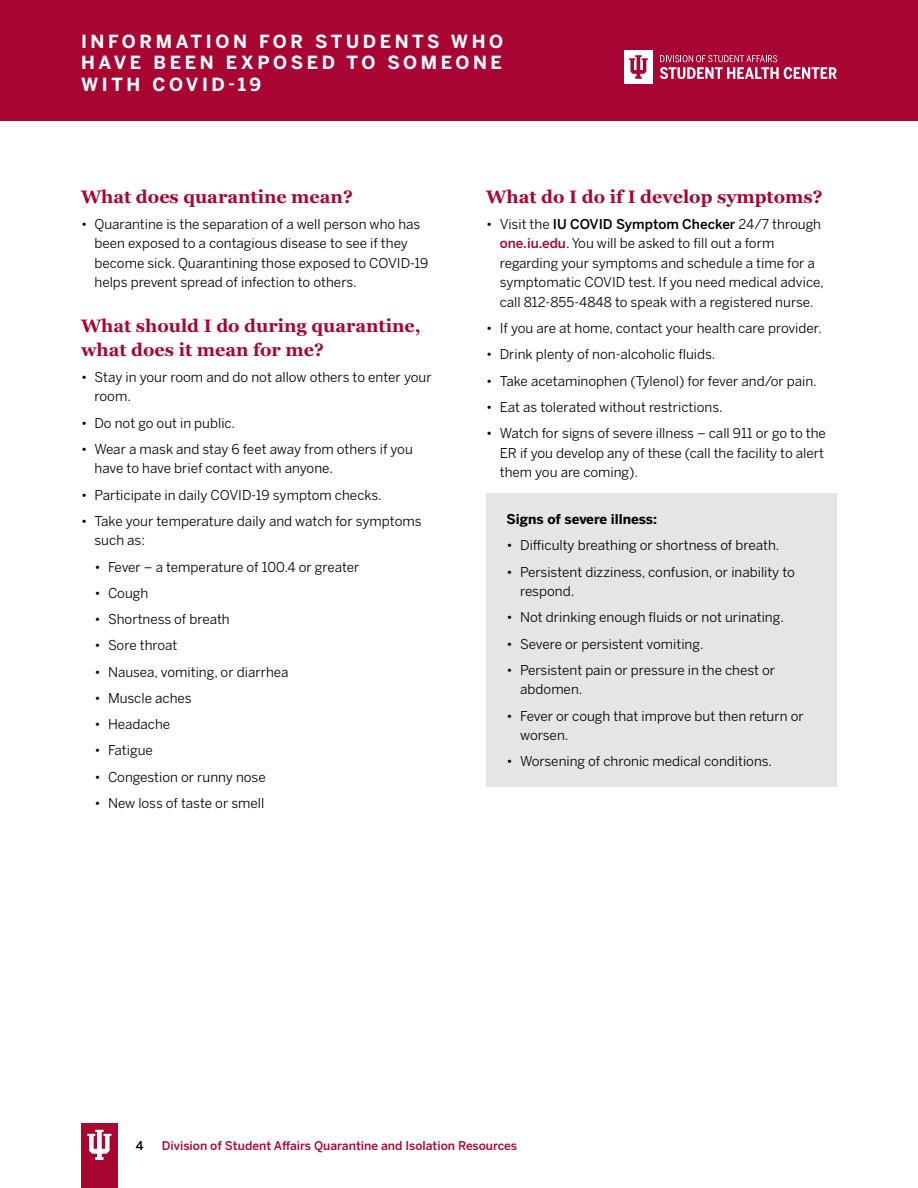
<style>
.page{position:relative;width:918px;height:1188px;background:#fff}
.page>*{position:absolute;margin:0;border:0;box-sizing:border-box;transform-origin:0 0}
.Headline_style__red{font:700 18px/24px "Georgia";color:#a90533}
.t1{font:700 18px/21.6px "Benton Sans";letter-spacing:.2em;color:#fff;text-align:justify}
.t2{font:13.5px/19.5px "Benton Sans";color:#000}
.t3{font:700 13.5px "Benton Sans";color:#000}
.t4{font:500 12px "Benton Sans";color:#a90533}
.t5{font:500 12px "Benton Sans";color:#000}
.s1{font-weight:500}
.s2{font-weight:500;color:#a90533}
</style>
<div class="page">
<div style="left:0;top:0;width:918px;height:122px;background:#a90533"></div>
<div style="left:81px;top:1124px;width:37px;height:64px;background:#a90533"></div>
<svg style="left:87px;top:1130px;width:24px;height:30px"></svg>
<div style="left:486px;top:493px;width:351px;height:294px;background:#e7e5e4"></div>
<div style="left:624px;top:50px;width:29px;height:34px;background:#fff"></div>
<svg style="left:629px;top:55px;width:19px;height:24px"></svg>
<svg style="left:660px;top:55px;width:177px;height:24px"></svg>
<p class="t1" style="left:81px;top:31px;width:424px">INFORMATION FOR STUDENTS WHO HAVE BEEN EXPOSED TO SOMEONE WITH COVID-19</p>
<p class="Headline_style__red" style="left:81px;top:183px;width:273px">What does quarantine mean?</p>
<p class="t2" style="left:94px;top:214px;width:336px;text-indent:-14px">• Quarantine is the separation of a well person who has been exposed to a contagious disease to see if they become sick. Quarantining those exposed to COVID-19 helps prevent spread of infection to others.</p>
<p class="Headline_style__red" style="left:81px;top:312px;width:341px">What should I do during quarantine, what does it mean for me?</p>
<p class="t2" style="left:94px;top:367px;width:339px;text-indent:-14px">• Stay in your room and do not allow others to enter your room.</p>
<p class="t2" style="left:81px;top:413px;width:156px">• Do not go out in public.</p>
<p class="t2" style="left:94px;top:439px;width:320px;text-indent:-14px">• Wear a mask and stay 6 feet away from others if you have to have brief contact with anyone.</p>
<p class="t2" style="left:81px;top:485px;width:302px">• Participate in daily COVID-19 symptom checks.</p>
<p class="t2" style="left:94px;top:511px;width:329px;text-indent:-14px">• Take your temperature daily and watch for symptoms such as:</p>
<p class="t2" style="left:94px;top:557px;width:267px">• Fever – a temperature of 100.4 or greater</p>
<p class="t2" style="left:94px;top:583px;width:55px">• Cough</p>
<p class="t2" style="left:94px;top:609px;width:137px">• Shortness of breath</p>
<p class="t2" style="left:94px;top:636px;width:84px">• Sore throat</p>
<p class="t2" style="left:94px;top:662px;width:196px">• Nausea, vomiting, or diarrhea</p>
<p class="t2" style="left:94px;top:688px;width:99px">• Muscle aches</p>
<p class="t2" style="left:94px;top:714px;width:77px">• Headache</p>
<p class="t2" style="left:94px;top:741px;width:60px">• Fatigue</p>
<p class="t2" style="left:94px;top:767px;width:173px">• Congestion or runny nose</p>
<p class="t2" style="left:94px;top:793px;width:171px">• New loss of taste or smell</p>
<p class="Headline_style__red" style="left:486px;top:183px;width:338px">What do I do if I develop symptoms?</p>
<p class="t2" style="left:500px;top:214px;width:326px;text-indent:-14px">• Visit the <span class="s1">IU COVID Symptom Checker</span> 24/7 through <span class="s2">one.iu.edu</span>. You will be asked to fill out a form regarding your symptoms and schedule a time for a symptomatic COVID test. If you need medical advice, call 812-855-4848 to speak with a registered nurse.</p>
<p class="t2" style="left:486px;top:318px;width:337px">• If you are at home, contact your health care provider.</p>
<p class="t2" style="left:486px;top:345px;width:231px">• Drink plenty of non-alcoholic fluids.</p>
<p class="t2" style="left:486px;top:371px;width:332px">• Take acetaminophen (Tylenol) for fever and/or pain.</p>
<p class="t2" style="left:486px;top:397px;width:238px">• Eat as tolerated without restrictions.</p>
<p class="t2" style="left:500px;top:423px;width:328px;text-indent:-14px">• Watch for signs of severe illness – call 911 or go to the<br>ER if you develop any of these (call the facility to alert them you are coming).</p>
<p class="t3" style="left:507px;top:511px;width:152px">Signs of severe illness:</p>
<p class="t2" style="left:507px;top:536px;width:274px">• Difficulty breathing or shortness of breath.</p>
<p class="t2" style="left:520px;top:562px;width:276px;text-indent:-14px">• Persistent dizziness, confusion, or inability to respond.</p>
<p class="t2" style="left:507px;top:608px;width:279px">• Not drinking enough fluids or not urinating.</p>
<p class="t2" style="left:507px;top:634px;width:199px">• Severe or persistent vomiting.</p>
<p class="t2" style="left:520px;top:660px;width:257px;text-indent:-14px">• Persistent pain or pressure in the chest or abdomen.</p>
<p class="t2" style="left:520px;top:706px;width:285px;text-indent:-14px">• Fever or cough that improve but then return or worsen.</p>
<p class="t2" style="left:507px;top:752px;width:267px">• Worsening of chronic medical conditions.</p>
<p class="t5" style="left:136px;top:1138px;width:9px">4</p>
<p class="t4" style="left:162px;top:1138px;width:357px">Division of Student Affairs Quarantine and Isolation Resources</p>
</div>
